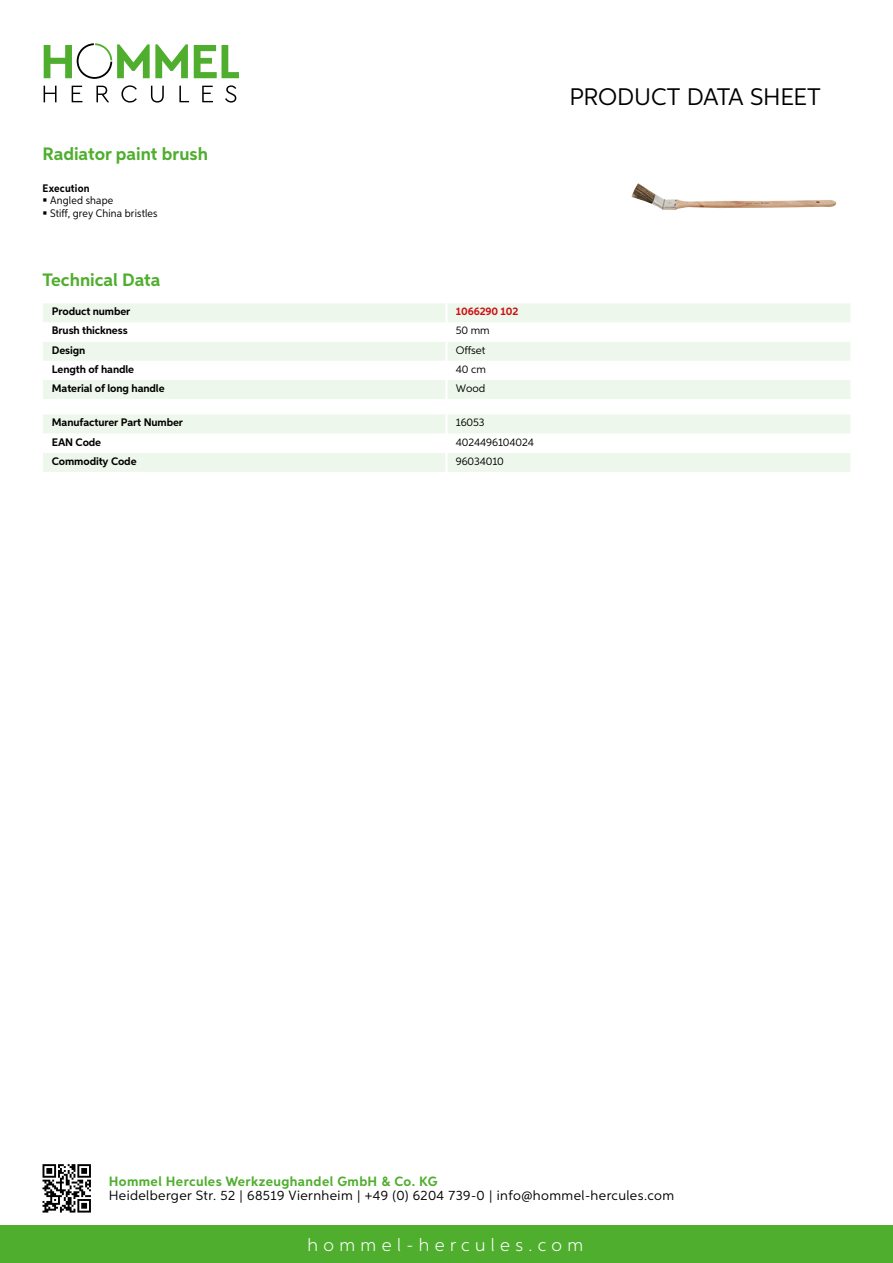
<style>
.page{position:relative;width:893px;height:1263px;background:#fff}
.page>*{position:absolute;margin:0;border:0;box-sizing:border-box;transform-origin:0 0}
.t1{font:24px "Aspira";letter-spacing:-.01em;color:#000}
.t2{font:700 18px "Aspira";color:#50ae2f}
.t3{font:300 18px "Aspira";letter-spacing:.3em;color:#fff}
.t4{font:13.5px "Aspira";letter-spacing:.03em;color:#000}
.t5{font:700 13.5px "Aspira";letter-spacing:.03em;color:#50ae2f}
.t6{font:700 10.95px "Aspira";letter-spacing:-.01em;color:#000}
.t7{font:10.95px "Aspira";letter-spacing:-.01em;color:#000}
.t8{font:10.95px/12.8px "Aspira Nar";letter-spacing:.015em;color:#000}
.t9{font:700 10.95px "Aspira";letter-spacing:-.01em;color:#cd1013}
.t10{font:700 10.95px "Aspira Nar";letter-spacing:.015em;color:#000}
</style>
<div class="page">
<div style="left:0;top:1226px;width:893px;height:37px;background:#50ae2f"></div>
<svg style="left:43px;top:1164px;width:48px;height:48px"></svg>
<svg style="left:194px;top:45px;width:45px;height:33px"></svg>
<svg style="left:44px;top:43px;width:144px;height:36px"></svg>
<svg style="left:44px;top:86px;width:13px;height:16px"></svg>
<svg style="left:72px;top:86px;width:10px;height:16px"></svg>
<svg style="left:96px;top:86px;width:13px;height:16px"></svg>
<svg style="left:121px;top:85px;width:16px;height:18px"></svg>
<svg style="left:151px;top:86px;width:13px;height:17px"></svg>
<svg style="left:179px;top:86px;width:10px;height:16px"></svg>
<svg style="left:202px;top:86px;width:11px;height:16px"></svg>
<svg style="left:225px;top:85px;width:11px;height:18px"></svg>
<div style="left:43px;top:303px;width:807px;height:96px;background:#eef7eb"></div>
<svg style="left:43px;top:322px;width:807px;height:58px"></svg>
<hr style="left:445px;top:303px;width:3px;height:19px;background:#fff">
<hr style="left:445px;top:322px;width:3px;height:20px;background:#fff">
<hr style="left:445px;top:342px;width:3px;height:19px;background:#fff">
<hr style="left:445px;top:361px;width:3px;height:19px;background:#fff">
<hr style="left:445px;top:380px;width:3px;height:19px;background:#fff">
<svg style="left:43px;top:414px;width:807px;height:58px"></svg>
<hr style="left:445px;top:453px;width:3px;height:19px;background:#fff">
<img style="left:631px;top:183px;width:206px;height:27px">
<h2 class="t2" style="left:43px;top:142px;width:167px">Radiator paint brush</h2>
<p class="t10" style="left:43px;top:181px;width:49px">Execution</p>
<p class="t8" style="left:50px;top:194px;width:109px">Angled shape<br>Stiff, grey China bristles</p>
<h2 class="t2" style="left:43px;top:269px;width:120px">Technical Data</h2>
<p class="t6" style="left:52px;top:305px;width:80px">Product number</p>
<p class="t9" style="left:456px;top:305px;width:64px">1066290 102</p>
<p class="t6" style="left:52px;top:324px;width:77px">Brush thickness</p>
<p class="t7" style="left:456px;top:324px;width:35px">50 mm</p>
<p class="t6" style="left:52px;top:343px;width:35px">Design</p>
<p class="t7" style="left:456px;top:343px;width:31px">Offset</p>
<p class="t6" style="left:52px;top:362px;width:84px">Length of handle</p>
<p class="t7" style="left:456px;top:362px;width:32px">40 cm</p>
<p class="t6" style="left:52px;top:381px;width:114px">Material of long handle</p>
<p class="t7" style="left:456px;top:381px;width:31px">Wood</p>
<p class="t6" style="left:52px;top:416px;width:133px">Manufacturer Part Number</p>
<p class="t7" style="left:456px;top:416px;width:30px">16053</p>
<p class="t6" style="left:52px;top:435px;width:51px">EAN Code</p>
<p class="t7" style="left:456px;top:435px;width:80px">4024496104024</p>
<p class="t6" style="left:52px;top:454px;width:86px">Commodity Code</p>
<p class="t7" style="left:456px;top:454px;width:50px">96034010</p>
<h1 class="t1" style="left:569px;top:82px;width:253px">Product data sh eet</h1>
<p class="t5" style="left:109px;top:1172px;width:330px">Hommel Hercules Werkzeughandel GmbH &amp; Co. KG</p>
<p class="t4" style="left:109px;top:1187px;width:567px">Heidelberger Str. 52 | 68519 Viernheim | +49 (0) 6204 739-0 | info@hommel-hercules.com</p>
<h2 class="t3" style="left:307px;top:1234px;width:277px">hommel-hercules.com</h2>
</div>
